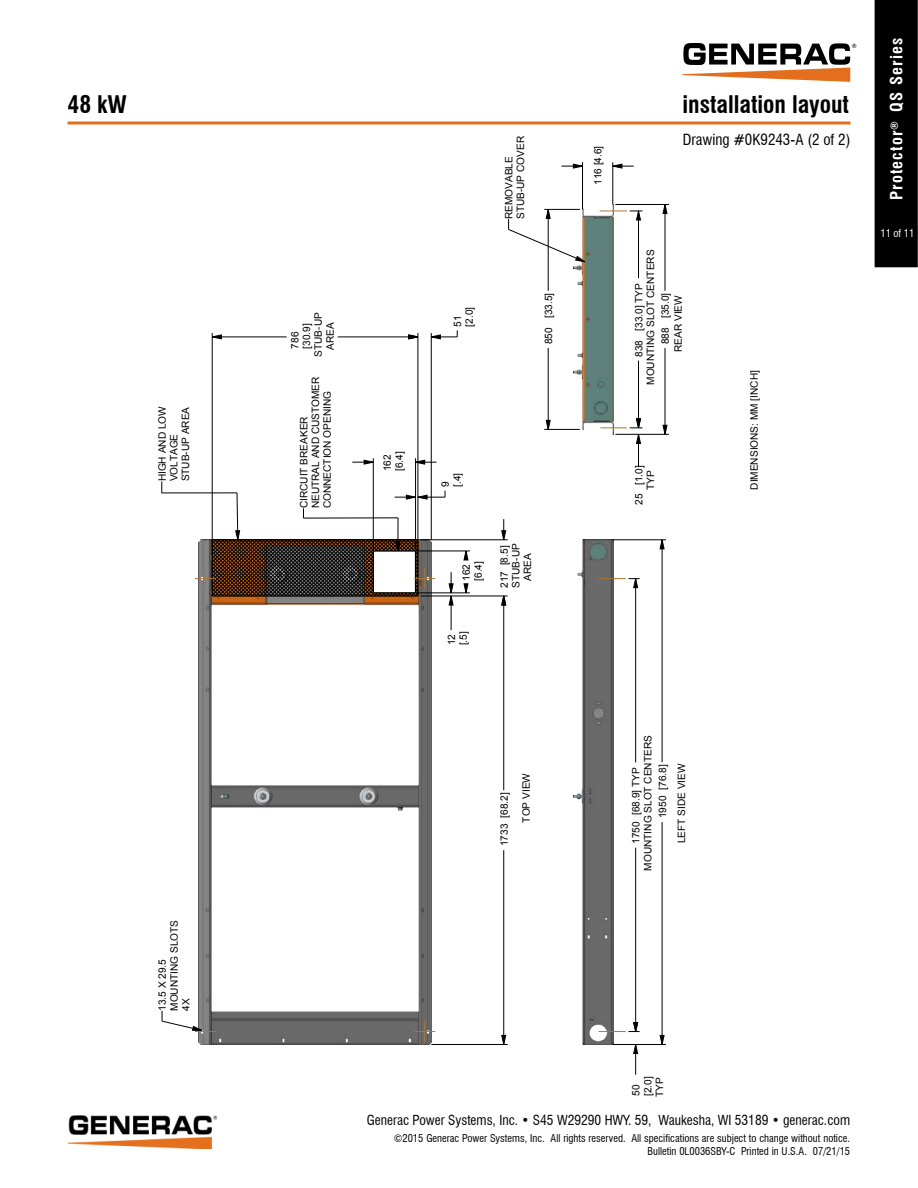
<style>
.page{position:relative;width:918px;height:1188px;background:#fff}
.page>*{position:absolute;margin:0;border:0;box-sizing:border-box;transform-origin:0 0}
.t1{font:700 condensed 23.7px "Swiss 721 BT";color:#000}
.t2{font:700 condensed 16.5px "Swiss 721 BT";letter-spacing:.07em;color:#fff}
.t3{font:condensed 15px "Swiss 721 BT";color:#000}
.t4{font:condensed 13.5px "Swiss 721 BT";color:#000}
.t5{font:condensed 10.5px/12.6px "Swiss 721 BT";color:#000;text-align:right}
.t6{font:condensed 10.5px "Swiss 721 BT";color:#fff}
.t7{font:10.2px/11.9px "Arial";color:#000}
.t8{font:6px "Swiss 721 BT";color:#000}
</style>
<div class="page">
<div style="left:875px;top:0;width:43px;height:267px;background:#000"></div>
<hr style="left:68px;top:121px;width:783px;height:3px;background:#e36f1e">
<img style="left:199px;top:606px;width:232px;height:438px">
<img style="left:574px;top:539px;width:39px;height:505px">
<img style="left:574px;top:204px;width:39px;height:226px">
<svg style="left:408px;top:334px;width:10px;height:6px"></svg>
<svg style="left:211px;top:334px;width:11px;height:6px"></svg>
<svg style="left:633px;top:1045px;width:5px;height:9px"></svg>
<svg style="left:659px;top:1035px;width:6px;height:9px"></svg>
<svg style="left:659px;top:539px;width:6px;height:11px"></svg>
<svg style="left:662px;top:425px;width:6px;height:9px"></svg>
<svg style="left:662px;top:205px;width:6px;height:9px"></svg>
<svg style="left:545px;top:420px;width:6px;height:9px"></svg>
<svg style="left:501px;top:1035px;width:5px;height:9px"></svg>
<svg style="left:501px;top:595px;width:5px;height:11px"></svg>
<hr style="left:431px;top:1044px;width:77px;height:1px;background:#000">
<hr style="left:503px;top:596px;width:1px;height:194px;background:#000">
<hr style="left:503px;top:850px;width:1px;height:194px;background:#000">
<svg style="left:501px;top:519px;width:5px;height:21px"></svg>
<svg style="left:463px;top:550px;width:6px;height:11px"></svg>
<svg style="left:463px;top:583px;width:6px;height:10px"></svg>
<hr style="left:451px;top:596px;width:1px;height:34px;background:#000">
<hr style="left:431px;top:333px;width:1px;height:207px;background:#000">
<hr style="left:418px;top:333px;width:1px;height:207px;background:#000">
<hr style="left:415px;top:458px;width:1px;height:92px;background:#000">
<hr style="left:373px;top:458px;width:1px;height:92px;background:#000">
<hr style="left:212px;top:333px;width:1px;height:207px;background:#000">
<svg style="left:162px;top:481px;width:1px;height:12px"></svg>
<hr style="left:421px;top:596px;width:87px;height:1px;background:#000">
<hr style="left:417px;top:593px;width:53px;height:1px;background:#000">
<hr style="left:417px;top:551px;width:53px;height:1px;background:#000">
<hr style="left:162px;top:493px;width:75px;height:1px;background:#000">
<hr style="left:421px;top:540px;width:87px;height:1px;background:#000">
<svg style="left:415px;top:459px;width:21px;height:6px"></svg>
<svg style="left:352px;top:459px;width:22px;height:6px"></svg>
<hr style="left:212px;top:337px;width:75px;height:1px;background:#000">
<svg style="left:431px;top:330px;width:27px;height:10px"></svg>
<hr style="left:338px;top:337px;width:80px;height:1px;background:#000">
<hr style="left:613px;top:1044px;width:53px;height:1px;background:#000">
<hr style="left:662px;top:540px;width:1px;height:222px;background:#000">
<hr style="left:662px;top:822px;width:1px;height:222px;background:#000">
<hr style="left:635px;top:579px;width:1px;height:183px;background:#000">
<hr style="left:635px;top:1044px;width:1px;height:31px;background:#000">
<hr style="left:635px;top:848px;width:1px;height:184px;background:#000">
<hr style="left:613px;top:540px;width:53px;height:1px;background:#000">
<hr style="left:615px;top:434px;width:54px;height:1px;background:#000">
<hr style="left:544px;top:429px;width:36px;height:1px;background:#000">
<hr style="left:665px;top:204px;width:1px;height:87px;background:#000">
<hr style="left:665px;top:348px;width:1px;height:86px;background:#000">
<hr style="left:638px;top:211px;width:1px;height:67px;background:#000">
<hr style="left:638px;top:434px;width:1px;height:33px;background:#000">
<hr style="left:638px;top:361px;width:1px;height:67px;background:#000">
<hr style="left:613px;top:162px;width:1px;height:42px;background:#000">
<hr style="left:582px;top:162px;width:1px;height:47px;background:#000">
<hr style="left:548px;top:209px;width:1px;height:82px;background:#000">
<hr style="left:548px;top:348px;width:1px;height:81px;background:#000">
<svg style="left:508px;top:209px;width:78px;height:54px"></svg>
<hr style="left:544px;top:209px;width:36px;height:1px;background:#000">
<hr style="left:615px;top:204px;width:54px;height:1px;background:#000">
<svg style="left:612px;top:163px;width:22px;height:6px"></svg>
<svg style="left:562px;top:163px;width:20px;height:6px"></svg>
<svg style="left:414px;top:1021px;width:21px;height:21px"></svg>
<svg style="left:162px;top:1011px;width:54px;height:31px"></svg>
<svg style="left:195px;top:491px;width:259px;height:115px"></svg>
<svg style="left:599px;top:1022px;width:41px;height:10px"></svg>
<svg style="left:599px;top:578px;width:41px;height:10px"></svg>
<svg style="left:600px;top:418px;width:42px;height:26px"></svg>
<svg style="left:600px;top:210px;width:42px;height:11px"></svg>
<img style="left:68px;top:1115px;width:149px;height:34px">
<svg style="left:682px;top:43px;width:168px;height:39px"></svg>
<p class="t8" style="left:852px;top:44px;width:7px">®</p>
<h1 class="t1" style="left:68px;top:94px;width:61px">48 kW</h1>
<h1 class="t1" style="left:683px;top:94px;width:168px">installation layout</h1>
<p class="t7" style="left:157px;top:481px;width:77px;rotate:-90deg">HIGH AND LOW<br>VOLTAGE<br>STUB-UP AREA</p>
<p class="t7" style="left:290px;top:349px;width:18px;rotate:-90deg">786</p>
<p class="t7" style="left:302px;top:349px;width:27px;rotate:-90deg">[30.9]</p>
<p class="t7" style="left:313px;top:357px;width:46px;rotate:-90deg">STUB-UP</p>
<p class="t7" style="left:325px;top:350px;width:29px;rotate:-90deg">AREA</p>
<p class="t7" style="left:299px;top:508px;width:133px;rotate:-90deg">CIRCUIT BREAKER<br>NEUTRAL AND CUSTOMER<br>CONNECTION OPENING</p>
<p class="t7" style="left:453px;top:327px;width:21px;rotate:-90deg">51 [2.0]</p>
<p class="t7" style="left:504px;top:219px;width:84px;rotate:-90deg">REMOVABLE<br>STUB-UP COVER</p>
<p class="t7" style="left:544px;top:344px;width:53px;rotate:-90deg">850 [33.5]</p>
<p class="t7" style="left:382px;top:471px;width:21px;rotate:-90deg">162 [6.4]</p>
<p class="t7" style="left:440px;top:487px;width:16px;rotate:-90deg">9 [.4]</p>
<p class="t7" style="left:461px;top:581px;width:21px;rotate:-90deg">162 [6.4]</p>
<p class="t7" style="left:499px;top:588px;width:46px;text-align:center;rotate:-90deg">217 [8.5]<br>STUB-UP<br>AREA</p>
<p class="t7" style="left:446px;top:645px;width:16px;rotate:-90deg">12 [.5]</p>
<p class="t7" style="left:593px;top:185px;width:40px;rotate:-90deg">116 [4.6]</p>
<h3 class="t3" style="left:683px;top:133px;width:169px">Drawing #0K9243-A (2 of 2)</h3>
<p class="t7" style="left:634px;top:385px;width:137px;text-align:center;rotate:-90deg">838 [33.0] TYP<br>MOUNTING SLOT CENTERS</p>
<p class="t7" style="left:660px;top:344px;width:53px;rotate:-90deg">888 [35.0]</p>
<p class="t7" style="left:673px;top:352px;width:58px;rotate:-90deg">REAR VIEW</p>
<p class="t7" style="left:634px;top:490px;width:26px;text-indent:-15px;rotate:-90deg">25 [1.0]<br>TYP</p>
<p class="t7" style="left:749px;top:490px;width:121px;rotate:-90deg">DIMENSIONS: MM [INCH]</p>
<h2 class="t2" style="left:890px;top:200px;width:164px;rotate:-90deg">Protector<sup>®</sup> QS Series</h2>
<p class="t6" style="left:880px;top:229px;width:35px">11 of 11</p>
<p class="t7" style="left:157px;top:1011px;width:92px;rotate:-90deg">13.5 X 29.5<br>MOUNTING SLOTS<br>4X</p>
<p class="t7" style="left:499px;top:846px;width:55px;rotate:-90deg">1733 [68.2]</p>
<p class="t7" style="left:631px;top:871px;width:137px;text-align:center;rotate:-90deg">1750 [68.9] TYP<br>MOUNTING SLOT CENTERS</p>
<p class="t7" style="left:521px;top:823px;width:51px;rotate:-90deg">TOP VIEW</p>
<p class="t7" style="left:677px;top:843px;width:81px;rotate:-90deg">LEFT SIDE VIEW</p>
<p class="t7" style="left:657px;top:818px;width:55px;rotate:-90deg">1950 [76.8]</p>
<p class="t7" style="left:631px;top:1097px;width:22px;rotate:-90deg">50 [2.0]<br>TYP</p>
<h3 class="t4" style="left:367px;top:1115px;width:485px">Generac Power Systems, Inc. • S45 W29290 HWY. 59, Waukesha, WI 53189 • generac.com</h3>
<p class="t5" style="left:394px;top:1133px;width:458px">©2015 Generac Power Systems, Inc. All rights reserved. All specifications are subject to change without notice.<br>Bulletin 0L0036SBY-C Printed in U.S.A. 07/21/15</p>
</div>
